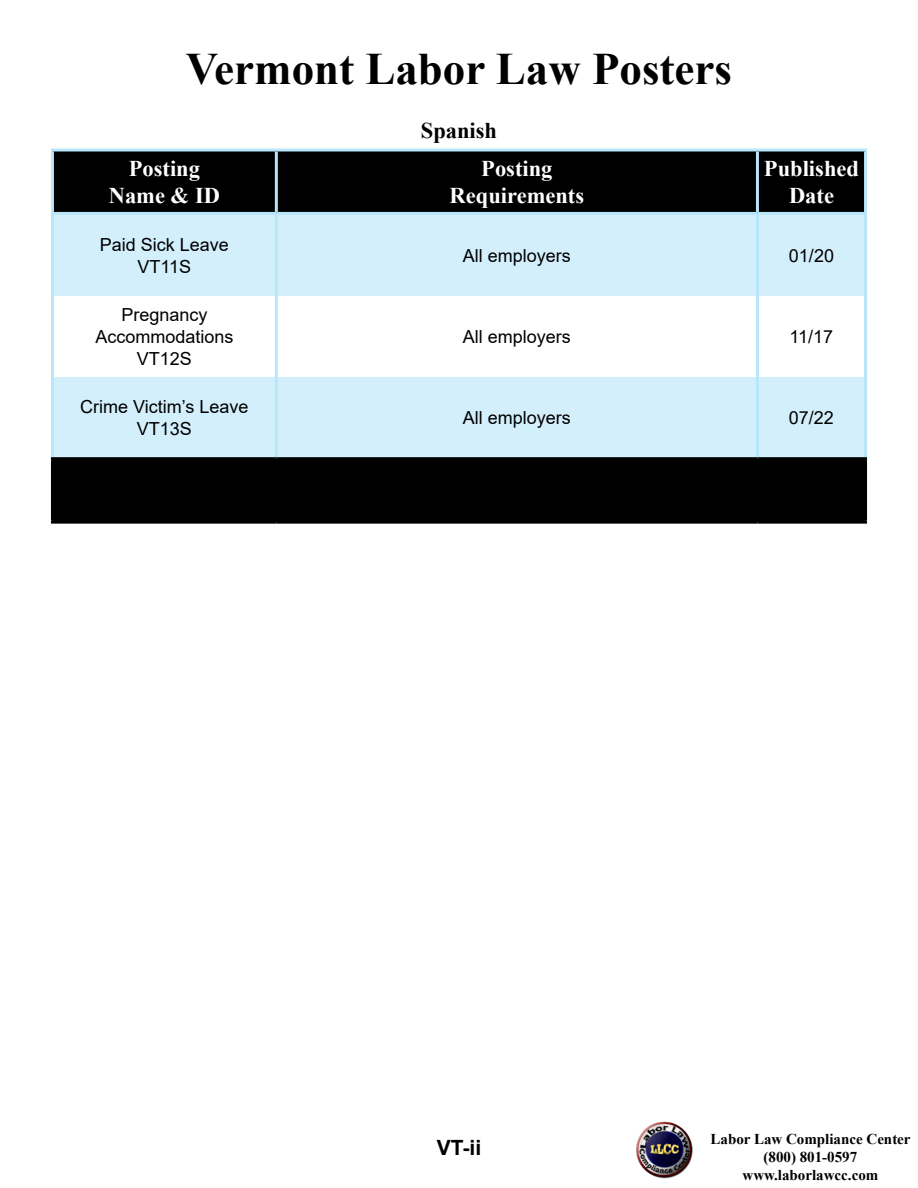
<style>
.page{position:relative;width:918px;height:1188px;background:#fff}
.page>*{position:absolute;margin:0;border:0;box-sizing:border-box;transform-origin:0 0}
.t1{font:700 45px "Times New Roman";color:#000}
.t2{font:700 22.5px/27px "Times New Roman";color:#fff;text-align:center}
.t3{font:700 22.5px "Times New Roman";color:#000}
.t4{font:700 21px "Arial";color:#000}
.t5{font:18px/21.6px "Arial";color:#000;text-align:center}
.t6{font:700 15px/18px "Times New Roman";color:#000;text-align:center}
</style>
<div class="page">
<div style="left:54px;top:152px;width:810px;height:369px;background:#000"></div>
<div style="left:54px;top:215px;width:810px;height:242px;background:#d4effc"></div>
<svg style="left:54px;top:296px;width:810px;height:81px"></svg>
<svg style="left:51px;top:148px;width:225px;height:4px"></svg>
<hr style="left:51px;top:152px;width:3px;height:60px;background:#b9e6fa">
<hr style="left:51px;top:212px;width:225px;height:3px;background:#b9e6fa">
<hr style="left:51px;top:215px;width:3px;height:81px;background:#b9e6fa">
<hr style="left:864px;top:215px;width:3px;height:81px;background:#b9e6fa">
<hr style="left:51px;top:296px;width:3px;height:81px;background:#b9e6fa">
<hr style="left:864px;top:296px;width:3px;height:81px;background:#b9e6fa">
<hr style="left:51px;top:377px;width:3px;height:80px;background:#b9e6fa">
<hr style="left:864px;top:377px;width:3px;height:80px;background:#b9e6fa">
<hr style="left:275px;top:215px;width:3px;height:81px;background:#b9e6fa">
<hr style="left:275px;top:296px;width:3px;height:81px;background:#b9e6fa">
<hr style="left:275px;top:377px;width:3px;height:80px;background:#b9e6fa">
<hr style="left:756px;top:215px;width:3px;height:81px;background:#b9e6fa">
<hr style="left:756px;top:296px;width:3px;height:81px;background:#b9e6fa">
<hr style="left:756px;top:377px;width:3px;height:80px;background:#b9e6fa">
<hr style="left:275px;top:460px;width:3px;height:61px;background:#000">
<svg style="left:757px;top:148px;width:110px;height:4px"></svg>
<hr style="left:864px;top:152px;width:3px;height:60px;background:#b9e6fa">
<hr style="left:757px;top:212px;width:110px;height:3px;background:#b9e6fa">
<svg style="left:276px;top:148px;width:481px;height:4px;background:#aaccdb"></svg>
<hr style="left:276px;top:212px;width:481px;height:3px;background:#b9e6fa">
<hr style="left:275px;top:152px;width:3px;height:60px;background:#b9e6fa">
<hr style="left:756px;top:152px;width:3px;height:60px;background:#b9e6fa">
<hr style="left:756px;top:460px;width:3px;height:61px;background:#000">
<hr style="left:51px;top:457px;width:225px;height:3px;background:#000">
<hr style="left:51px;top:460px;width:3px;height:61px;background:#000">
<hr style="left:276px;top:457px;width:481px;height:3px;background:#000">
<hr style="left:757px;top:457px;width:110px;height:3px;background:#000">
<hr style="left:864px;top:460px;width:3px;height:61px;background:#000">
<hr style="left:51px;top:521px;width:225px;height:3px;background:#000">
<hr style="left:276px;top:521px;width:481px;height:3px;background:#000">
<hr style="left:757px;top:521px;width:110px;height:3px;background:#000">
<img style="left:636px;top:1121px;width:57px;height:58px">
<h1 class="t1" style="left:186px;top:37px;width:548px">Vermont Labor Law Posters</h1>
<p class="t3" style="left:421px;top:115px;width:78px">Spanish</p>
<p class="t2" style="left:109px;top:154px;width:113px">Posting<br>Name &amp; ID</p>
<p class="t2" style="left:450px;top:154px;width:136px">Posting<br>Requirements</p>
<p class="t2" style="left:764px;top:154px;width:97px">Published<br>Date</p>
<p class="t5" style="left:100px;top:234px;width:131px">Paid Sick Leave<br>VT11S</p>
<p class="t5" style="left:463px;top:245px;width:110px">All employers</p>
<p class="t5" style="left:789px;top:245px;width:47px">01/20</p>
<p class="t5" style="left:95px;top:304px;width:140px">Pregnancy<br>Accommodations<br>VT12S</p>
<p class="t5" style="left:463px;top:326px;width:110px">All employers</p>
<p class="t5" style="left:790px;top:326px;width:45px">11/17</p>
<p class="t5" style="left:80px;top:396px;width:170px">Crime Victim’s Leave<br>VT13S</p>
<p class="t5" style="left:463px;top:407px;width:110px">All employers</p>
<p class="t5" style="left:789px;top:407px;width:47px">07/22</p>
<p class="t4" style="left:437px;top:1133px;width:46px">VT-ii</p>
<p class="t6" style="left:711px;top:1130px;width:202px">Labor Law Compliance Center (800) 801-0597 www.laborlawcc.com</p>
</div>
